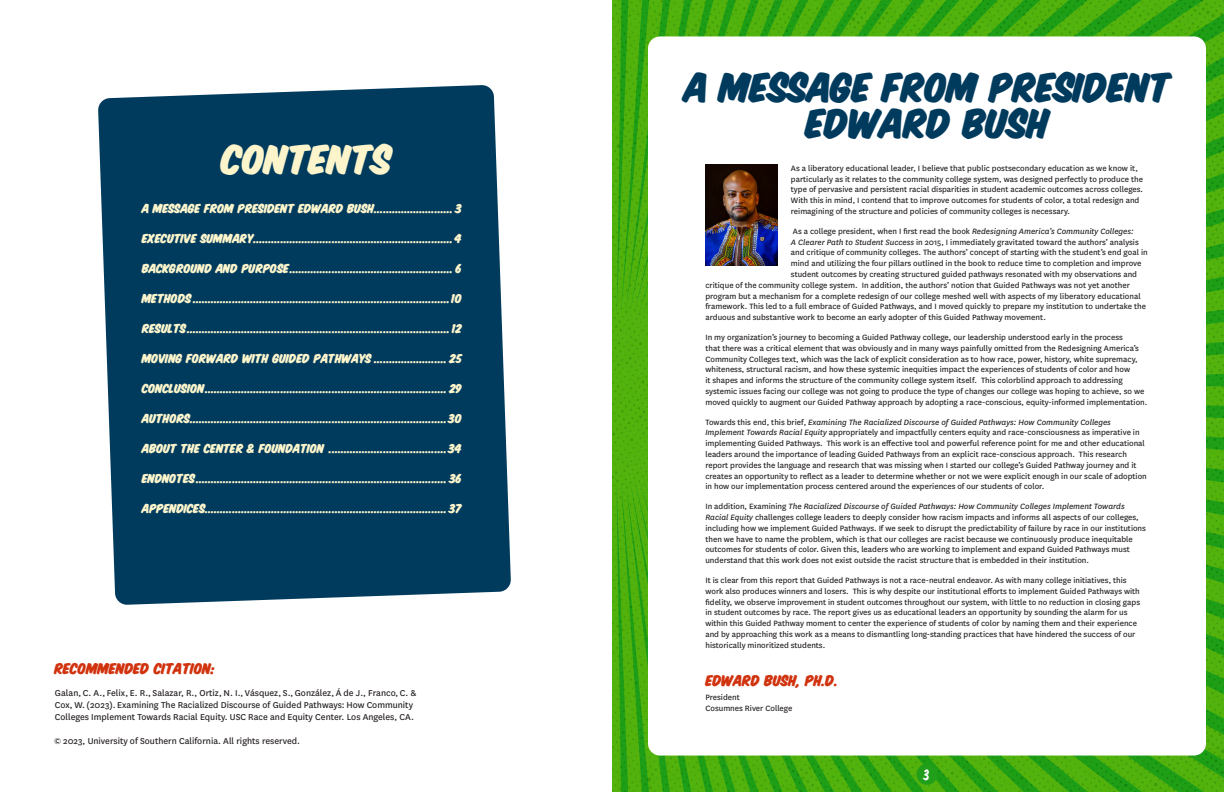
<style>
.page{position:relative;width:1224px;height:792px;background:#fff}
.page>*{position:absolute;margin:0;border:0;box-sizing:border-box;transform-origin:0 0}
.t1{font:32px/36px "Komika Title Paint";color:#003b5e;text-align:center}
.t2{font:32px "Komika Title Paint";color:#fcf5cc}
.t3{font:14px "Komika Title Kaps";color:#fff}
.t4{font:12px "Komika Title Paint";color:#d1330f}
.t5{font:10px "Komika Title Paint";color:#fcf5cc}
.t6{font:10px/12px "National";color:#241f21}
.t7{font:9px/10.8px "National";color:#241f21}
.s1{font-style:italic}
</style>
<div class="page">
<img style="left:612px;top:0;width:612px;height:792px">
<div style="left:648px;top:36px;width:558px;height:720px;background:#fff;border-radius:12px"></div>
<div style="left:917px;top:764px;width:20px;height:21px;background:#219e1a;border-radius:50%"></div>
<svg style="left:98px;top:85px;width:413px;height:520px;background:#104768"></svg>
<img style="left:705px;top:164px;width:72px;height:102px">
<h1 class="t2" style="left:221px;top:145px;width:171px">CONTENTS</h1>
<p class="t5" style="left:142px;top:204px;width:321px">A MESSAGE FROM PRESIDENT EDWARD BUSH.......................... 3</p>
<p class="t5" style="left:142px;top:234px;width:322px">EXECUTIVE SUMMARY.................................................................. 4</p>
<p class="t5" style="left:142px;top:264px;width:322px">BACKGROUND AND PURPOSE...................................................... 6</p>
<p class="t5" style="left:142px;top:294px;width:321px">METHODS .....................................................................................10</p>
<p class="t5" style="left:142px;top:324px;width:321px">RESULTS....................................................................................... 12</p>
<p class="t5" style="left:142px;top:354px;width:321px">MOVING FORWARD WITH GUIDED PATHWAYS ........................ 25</p>
<p class="t5" style="left:142px;top:384px;width:321px">CONCLUSION................................................................................ 29</p>
<p class="t5" style="left:142px;top:414px;width:322px">AUTHORS.....................................................................................30</p>
<p class="t5" style="left:142px;top:444px;width:322px">ABOUT THE CENTER &amp; FOUNDATION .......................................34</p>
<p class="t5" style="left:142px;top:474px;width:322px">ENDNOTES................................................................................... 36</p>
<p class="t5" style="left:142px;top:504px;width:322px">APPENDICES................................................................................ 37</p>
<h3 class="t4" style="left:54px;top:663px;width:162px">RECOMMENDED CITATION:</h3>
<p class="t6" style="left:55px;top:686px;width:363px">Galan, C. A., Felix, E. R., Salazar, R., Ortiz, N. I., Vásquez, S., González, Á de J., Franco, C. &amp;<br>Cox, W. (2023). Examining The Racialized Discourse of Guided Pathways: How Community<br>Colleges Implement Towards Racial Equity. USC Race and Equity Center. Los Angeles, CA.</p>
<p class="t6" style="left:54px;top:735px;width:248px">© 2023, University of Southern California. All rights reserved.</p>
<h1 class="t1" style="left:684px;top:73px;width:487px">A MESSAGE FROM PRESIDENT<br>EDWARD BUSH</h1>
<p class="t7" style="left:791px;top:162px;width:354px">As a liberatory educational leader, I believe that public postsecondary education as we know it, particularly as it relates to the community college system, was designed perfectly to produce the type of pervasive and persistent racial disparities in student academic outcomes across colleges.<br>With this in mind, I contend that to improve outcomes for students of color, a total redesign and reimagining of the structure and policies of community colleges is necessary.</p>
<p class="t7" style="left:793px;top:225px;width:342px">As a college president, when I first read the book <span class="s1">Redesigning America’s Community Colleges:</span></p>
<p class="t7" style="left:791px;top:236px;width:349px"><span class="s1">A Clearer Path to Student Success</span> in 2015, I immediately gravitated toward the authors’ analysis</p>
<p class="t7" style="left:791px;top:247px;width:358px">and critique of community colleges. The authors’ concept of starting with the student’s end goal in</p>
<p class="t7" style="left:791px;top:258px;width:352px">mind and utilizing the four pillars outlined in the book to reduce time to completion and improve</p>
<p class="t7" style="left:791px;top:268px;width:348px">student outcomes by creating structured guided pathways resonated with my observations and</p>
<p class="t7" style="left:705px;top:279px;width:426px">critique of the community college system. In addition, the authors’ notion that Guided Pathways was not yet another</p>
<p class="t7" style="left:705px;top:290px;width:437px">program but a mechanism for a complete redesign of our college meshed well with aspects of my liberatory educational</p>
<p class="t7" style="left:705px;top:301px;width:442px">framework. This led to a full embrace of Guided Pathways, and I moved quickly to prepare my institution to undertake the</p>
<p class="t7" style="left:705px;top:312px;width:342px">arduous and substantive work to become an early adopter of this Guided Pathway movement.</p>
<p class="t7" style="left:705px;top:331px;width:444px">In my organization’s journey to becoming a Guided Pathway college, our leadership understood early in the process<br>that there was a critical element that was obviously and in many ways painfully omitted from the Redesigning America’s Community Colleges text, which was the lack of explicit consideration as to how race, power, history, white supremacy, whiteness, structural racism, and how these systemic inequities impact the experiences of students of color and how<br>it shapes and informs the structure of the community college system itself. This colorblind approach to addressing systemic issues facing our college was not going to produce the type of changes our college was hoping to achieve, so we moved quickly to augment our Guided Pathway approach by adopting a race-conscious, equity-informed implementation.</p>
<p class="t7" style="left:705px;top:416px;width:443px">Towards this end, this brief, <span class="s1">Examining The Racialized Discourse of Guided Pathways: How Community Colleges Implement Towards Racial Equity</span> appropriately and impactfully centers equity and race-consciousness as imperative in implementing Guided Pathways. This work is an effective tool and powerful reference point for me and other educational leaders around the importance of leading Guided Pathways from an explicit race-conscious approach. This research report provides the language and research that was missing when I started our college’s Guided Pathway journey and it creates an opportunity to reflect as a leader to determine whether or not we were explicit enough in our scale of adoption in how our implementation process centered around the experiences of our students of color.</p>
<p class="t7" style="left:705px;top:501px;width:442px">In addition, Examining <span class="s1">The Racialized Discourse of Guided Pathways: How Community Colleges Implement Towards Racial Equity</span> challenges college leaders to deeply consider how racism impacts and informs all aspects of our colleges, including how we implement Guided Pathways. If we seek to disrupt the predictability of failure by race in our institutions then we have to name the problem, which is that our colleges are racist because we continuously produce inequitable outcomes for students of color. Given this, leaders who are working to implement and expand Guided Pathways must understand that this work does not exist outside the racist structure that is embedded in their institution.</p>
<p class="t7" style="left:705px;top:574px;width:436px">It is clear from this report that Guided Pathways is not a race-neutral endeavor. As with many college initiatives, this work also produces winners and losers. This is why despite our institutional efforts to implement Guided Pathways with fidelity, we observe improvement in student outcomes throughout our system, with little to no reduction in closing gaps in student outcomes by race. The report gives us as educational leaders an opportunity by sounding the alarm for us within this Guided Pathway moment to center the experience of students of color by naming them and their experience and by approaching this work as a means to dismantling long-standing practices that have hindered the success of our historically minoritized students.</p>
<h3 class="t4" style="left:705px;top:675px;width:134px">EDWARD BUSH, PH.D.</h3>
<p class="t7" style="left:705px;top:692px;width:88px">President<br>Cosumnes River College</p>
<h2 class="t3" style="left:924px;top:764px;width:8px">3</h2>
</div>
